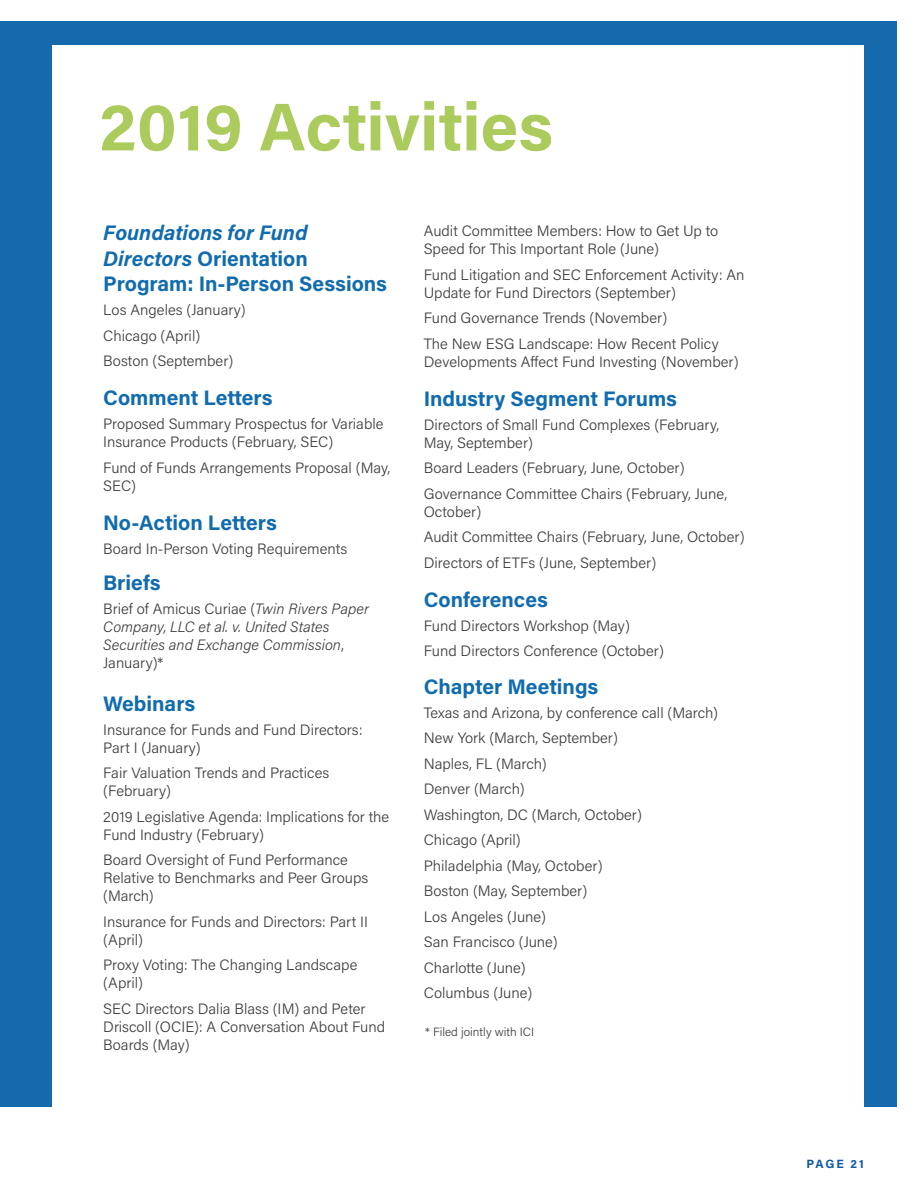
<style>
.page{position:relative;width:918px;height:1188px;background:#fff}
.page>*{position:absolute;margin:0;border:0;box-sizing:border-box;transform-origin:0 0}
.t1{font:700 67.5px "Acumin Pro";color:#abcb5d}
.t2{font:700 21px/25.5px "Acumin Pro";color:#116caf}
.Text{font:300 15px/18px "Acumin Pro";color:#3e3e3f}
.Text-2{font:italic 300 15px/18px "Acumin Pro";color:#3e3e3f}
.Footnote{font:300 12px "Acumin Pro";color:#3e3e3f}
.t3{font:700 12px "Acumin Pro";letter-spacing:.15em;color:#1058a1}
.s1{font-style:italic}
.s2{font-style:normal}
</style>
<div class="page">
<div style="left:0;top:22px;width:896px;height:1085px;background:#156aae"></div>
<div style="left:52px;top:45px;width:812px;height:1072px;background:#fff"></div>
<h1 class="t1" style="left:99px;top:79px;width:455px">2019 Activities</h1>
<h3 class="t2" style="left:103px;top:219px;width:285px"><span class="s1">Foundations for Fund<br>Directors</span> Orientation<br>Program: In-Person Sessions</h3>
<p class="Text" style="left:103px;top:301px;width:144px">Los Angeles (January)</p>
<p class="Text" style="left:103px;top:326px;width:98px">Chicago (April)</p>
<p class="Text" style="left:103px;top:352px;width:132px">Boston (September)</p>
<h3 class="t2" style="left:103px;top:384px;width:171px">Comment Letters</h3>
<p class="Text" style="left:103px;top:415px;width:282px">Proposed Summary Prospectus for Variable<br>Insurance Products (February, SEC)</p>
<p class="Text" style="left:103px;top:458px;width:288px">Fund of Funds Arrangements Proposal (May,<br>SEC)</p>
<h3 class="t2" style="left:103px;top:509px;width:175px">No-Action Letters</h3>
<p class="Text" style="left:103px;top:539px;width:246px">Board In-Person Voting Requirements</p>
<h3 class="t2" style="left:103px;top:569px;width:59px">Briefs</h3>
<p class="Text-2" style="left:103px;top:599px;width:267px"><span class="s2">Brief of Amicus Curiae (</span>Twin Rivers Paper<br>Company, LLC et al. v. United States<br>Securities and Exchange Commission<span class="s2">,<br>January)*</span></p>
<h3 class="t2" style="left:103px;top:690px;width:94px">Webinars</h3>
<p class="Text" style="left:103px;top:720px;width:261px">Insurance for Funds and Fund Directors:<br>Part I (January)</p>
<p class="Text" style="left:103px;top:763px;width:228px">Fair Valuation Trends and Practices (February)</p>
<p class="Text" style="left:103px;top:807px;width:287px">2019 Legislative Agenda: Implications for the<br>Fund Industry (February)</p>
<p class="Text" style="left:103px;top:850px;width:267px">Board Oversight of Fund Performance<br>Relative to Benchmarks and Peer Groups (March)</p>
<p class="Text" style="left:103px;top:912px;width:266px">Insurance for Funds and Directors: Part II (April)</p>
<p class="Text" style="left:103px;top:955px;width:256px">Proxy Voting: The Changing Landscape (April)</p>
<p class="Text" style="left:103px;top:999px;width:283px">SEC Directors Dalia Blass (IM) and Peter<br>Driscoll (OCIE): A Conversation About Fund<br>Boards (May)</p>
<p class="Text" style="left:424px;top:221px;width:296px">Audit Committee Members: How to Get Up to<br>Speed for This Important Role (June)</p>
<p class="Text" style="left:424px;top:265px;width:322px">Fund Litigation and SEC Enforcement Activity: An<br>Update for Fund Directors (September)</p>
<p class="Text" style="left:424px;top:308px;width:245px">Fund Governance Trends (November)</p>
<p class="Text" style="left:424px;top:334px;width:316px">The New ESG Landscape: How Recent Policy<br>Developments Affect Fund Investing (November)</p>
<h3 class="t2" style="left:424px;top:385px;width:255px">Industry Segment Forums</h3>
<p class="Text" style="left:424px;top:415px;width:297px">Directors of Small Fund Complexes (February,<br>May, September)</p>
<p class="Text" style="left:424px;top:458px;width:262px">Board Leaders (February, June, October)</p>
<p class="Text" style="left:424px;top:484px;width:305px">Governance Committee Chairs (February, June,<br>October)</p>
<p class="Text" style="left:424px;top:527px;width:322px">Audit Committee Chairs (February, June, October)</p>
<p class="Text" style="left:424px;top:553px;width:234px">Directors of ETFs (June, September)</p>
<h3 class="t2" style="left:424px;top:586px;width:126px">Conferences</h3>
<p class="Text" style="left:424px;top:616px;width:208px">Fund Directors Workshop (May)</p>
<p class="Text" style="left:424px;top:641px;width:242px">Fund Directors Conference (October)</p>
<h3 class="t2" style="left:424px;top:673px;width:176px">Chapter Meetings</h3>
<p class="Text" style="left:424px;top:703px;width:296px">Texas and Arizona, by conference call (March)</p>
<p class="Text" style="left:424px;top:728px;width:196px">New York (March, September)</p>
<p class="Text" style="left:424px;top:754px;width:125px">Naples, FL (March)</p>
<p class="Text" style="left:424px;top:779px;width:102px">Denver (March)</p>
<p class="Text" style="left:424px;top:805px;width:220px">Washington, DC (March, October)</p>
<p class="Text" style="left:424px;top:830px;width:98px">Chicago (April)</p>
<p class="Text" style="left:424px;top:856px;width:180px">Philadelphia (May, October)</p>
<p class="Text" style="left:424px;top:881px;width:165px">Boston (May, September)</p>
<p class="Text" style="left:424px;top:907px;width:124px">Los Angeles (June)</p>
<p class="Text" style="left:424px;top:932px;width:136px">San Francisco (June)</p>
<p class="Text" style="left:424px;top:958px;width:104px">Charlotte (June)</p>
<p class="Text" style="left:424px;top:983px;width:110px">Columbus (June)</p>
<p class="Footnote" style="left:425px;top:1024px;width:110px">* Filed jointly with ICI</p>
<p class="t3" style="left:807px;top:1155px;width:59px">PAGE 21</p>
</div>
